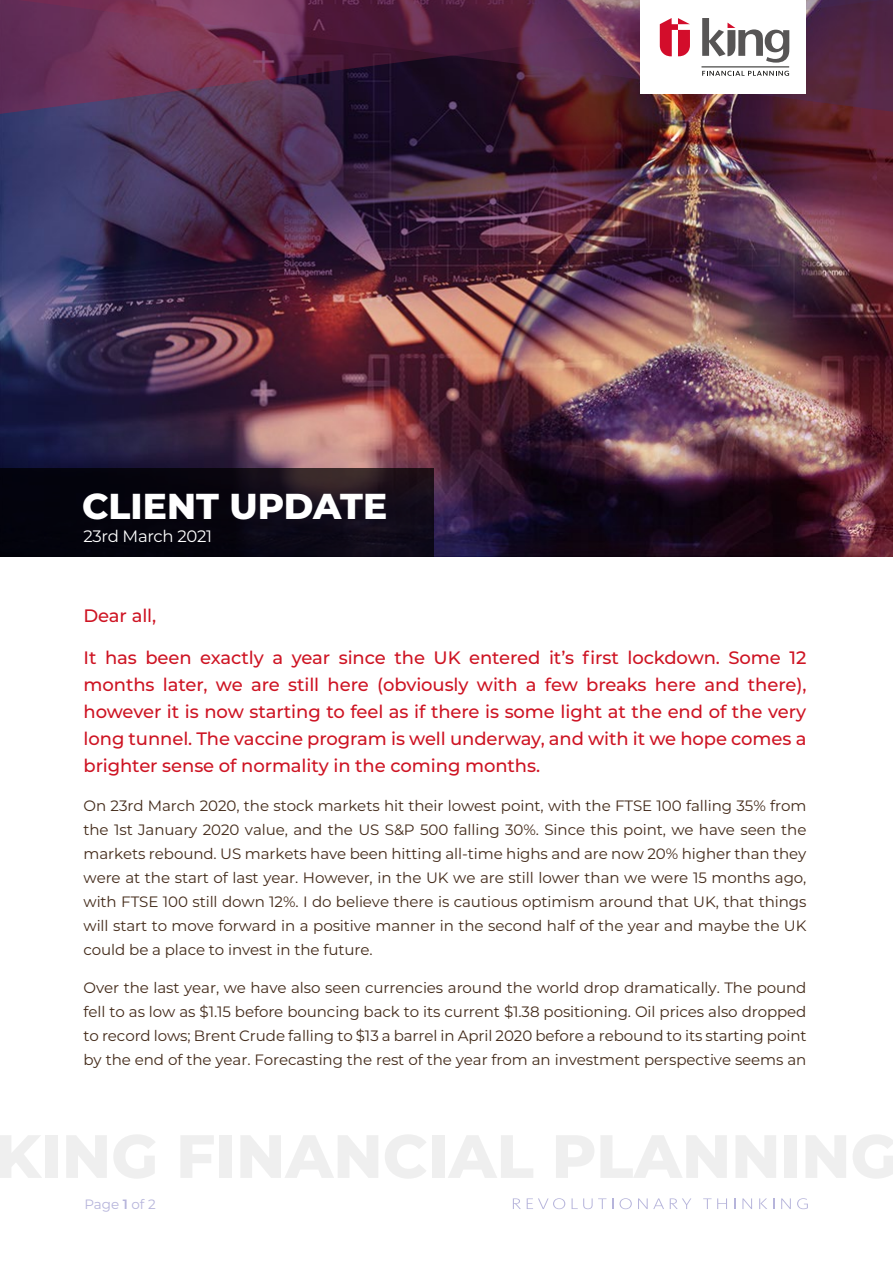
<style>
.page{position:relative;width:893px;height:1263px;background:#fff}
.page>*{position:absolute;margin:0;border:0;box-sizing:border-box;transform-origin:0 0}
.t1{font:800 36px "Montserrat";color:#fff}
.t2{font:500 18px/27px "Montserrat";letter-spacing:-.005em;color:#ce1423;text-align:justify}
.t3{font:16.5px "Montserrat";letter-spacing:-.02em;color:#fff}
.t4{font:15px/24px "Montserrat";letter-spacing:-.005em;color:#432a19;text-align:justify}
.t5{font:13.5px "Montserrat";color:#b6b4db}
.s1{font-weight:600}
</style>
<div class="page">
<img style="left:0;top:116px;width:893px;height:441px">
<svg style="left:0;top:468px;width:434px;height:89px;background:#0c0812"></svg>
<svg style="left:513px;top:1198px;width:8px;height:11px"></svg>
<svg style="left:527px;top:1198px;width:38px;height:11px"></svg>
<svg style="left:572px;top:1198px;width:34px;height:11px"></svg>
<svg style="left:619px;top:1198px;width:13px;height:11px"></svg>
<svg style="left:638px;top:1198px;width:26px;height:11px"></svg>
<svg style="left:670px;top:1198px;width:21px;height:11px"></svg>
<svg style="left:703px;top:1198px;width:24px;height:11px"></svg>
<svg style="left:742px;top:1198px;width:10px;height:11px"></svg>
<svg style="left:759px;top:1198px;width:8px;height:11px"></svg>
<svg style="left:781px;top:1198px;width:10px;height:11px"></svg>
<svg style="left:797px;top:1198px;width:11px;height:11px"></svg>
<svg style="left:0;top:0;width:893px;height:115px;background:#582946"></svg>
<div style="left:640px;top:0;width:165px;height:94px;background:#fff"></div>
<svg style="left:660px;top:18px;width:30px;height:38px"></svg>
<svg style="left:702px;top:71px;width:87px;height:5px"></svg>
<hr style="left:701px;top:67px;width:88px;height:1px;background:#1d1d1b">
<svg style="left:702px;top:18px;width:87px;height:45px"></svg>
<h1 class="t1" style="left:82px;top:480px;width:307px">CLIENT UPDATE</h1>
<p class="t3" style="left:84px;top:525px;width:130px">23rd March 2021</p>
<p class="t2" style="left:84px;top:601px;width:74px">Dear all,</p>
<p class="t2" style="left:84px;top:643px;width:724px">It has been exactly a year since the UK entered it’s first lockdown. Some 12 months later, we are still here (obviously with a few breaks here and there), however it is now starting to feel as if there is some light at the end of the very long tunnel. The vaccine program is well underway, and with it we hope comes a brighter sense of normality in the coming months.</p>
<p class="t4" style="left:84px;top:793px;width:724px">On 23rd March 2020, the stock markets hit their lowest point, with the FTSE 100 falling 35% from the 1st January 2020 value, and the US S&amp;P 500 falling 30%. Since this point, we have seen the markets rebound. US markets have been hitting all-time highs and are now 20% higher than they were at the start of last year. However, in the UK we are still lower than we were 15 months ago, with FTSE 100 still down 12%. I do believe there is cautious optimism around that UK, that things will start to move forward in a positive manner in the second half of the year and maybe the UK could be a place to invest in the future.</p>
<p class="t4" style="left:84px;top:975px;width:724px">Over the last year, we have also seen currencies around the world drop dramatically. The pound fell to as low as $1.15 before bouncing back to its current $1.38 positioning. Oil prices also dropped to record lows; Brent Crude falling to $13 a barrel in April 2020 before a rebound to its starting point by the end of the year. Forecasting the rest of the year from an investment perspective seems an</p>
<p class="t5" style="left:84px;top:1195px;width:73px">Page <span class="s1">1</span> of 2</p>
</div>
